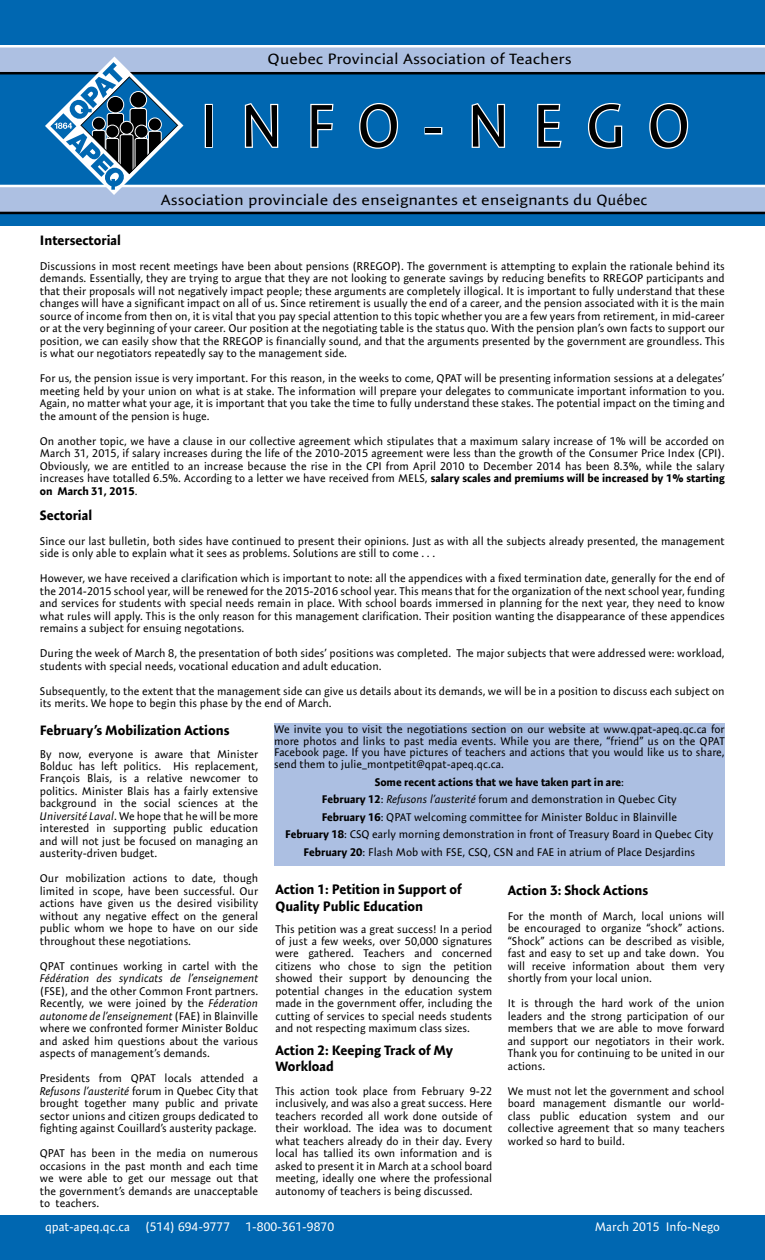
<style>
.page{position:relative;width:765px;height:1260px;background:#fff}
.page>*{position:absolute;margin:0;border:0;box-sizing:border-box;transform-origin:0 0}
.t1{font:60.62px "Expo Sans Pro";letter-spacing:.37em;color:#000}
.t2{font:15px "Expo Sans Pro";color:#000;scale:1.14 1}
.t3{font:700 13.75px/16.5px "Expo Sans Pro";color:#000}
.t4{font:12.5px "Expo Sans Pro";color:#fff}
.t5{font:11.25px/12.5px "Expo Sans Pro";color:#000;text-align:justify}
.t6{font:italic 11.25px "Expo Sans Pro";color:#000}
.s1{font-weight:700}
.s2{font-style:italic}
</style>
<div class="page">
<div style="left:0;top:1215px;width:765px;height:45px;background:#0067b1"></div>
<div style="left:0;top:0;width:765px;height:226px;background:#0067b1"></div>
<div style="left:0;top:187px;width:765px;height:25px;background:#adc0e2"></div>
<hr style="left:0;top:185px;width:765px;height:2px;background:#fff">
<hr style="left:0;top:212px;width:765px;height:2px;background:#000">
<div style="left:0;top:47px;width:765px;height:25px;background:#adc0e2"></div>
<hr style="left:0;top:45px;width:765px;height:3px;background:#fff">
<hr style="left:0;top:72px;width:765px;height:2px;background:#000">
<div style="left:205px;top:104px;width:8px;height:44px;border:2px solid #fff"></div>
<svg style="left:244px;top:103px;width:35px;height:45px"></svg>
<svg style="left:310px;top:103px;width:24px;height:45px"></svg>
<svg style="left:359px;top:103px;width:40px;height:46px"></svg>
<div style="left:425px;top:127px;width:17px;height:8px;border:2px solid #fff"></div>
<svg style="left:471px;top:103px;width:35px;height:45px"></svg>
<svg style="left:537px;top:103px;width:25px;height:45px"></svg>
<svg style="left:587px;top:103px;width:36px;height:46px"></svg>
<svg style="left:649px;top:103px;width:40px;height:46px"></svg>
<svg style="left:45px;top:57px;width:138px;height:138px"></svg>
<div style="left:274px;top:724px;width:451px;height:142px;background:#acbfe2"></div>
<h2 class="t2" style="left:268px;top:50px;width:268px">Quebec Provincial Association of Teachers</h2>
<h1 class="t1" style="left:200px;top:90px;width:492px">INFO-NEGO</h1>
<h2 class="t2" style="left:161px;top:190px;width:428px">Association provinciale des enseignantes et enseignants du Québec</h2>
<p class="t3" style="left:40px;top:232px;width:83px">Intersectorial</p>
<p class="t5" style="left:40px;top:260px;width:686px">Discussions in most recent meetings have been about pensions (RREGOP). The government is attempting to explain the rationale behind its demands. Essentially, they are trying to argue that they are not looking to generate savings by reducing benefits to RREGOP participants and that their proposals will not negatively impact people; these arguments are completely illogical. It is important to fully understand that these changes will have a significant impact on all of us. Since retirement is usually the end of a career, and the pension associated with it is the main source of income from then on, it is vital that you pay special attention to this topic whether you are a few years from retirement, in mid-career or at the very beginning of your career. Our position at the negotiating table is the status quo. With the pension plan’s own facts to support our position, we can easily show that the RREGOP is financially sound, and that the arguments presented by the government are groundless. This is what our negotiators repeatedly say to the management side.</p>
<p class="t5" style="left:40px;top:372px;width:686px">For us, the pension issue is very important. For this reason, in the weeks to come, QPAT will be presenting information sessions at a delegates’ meeting held by your union on what is at stake. The information will prepare your delegates to communicate important information to you.<br>Again, no matter what your age, it is important that you take the time to fully understand these stakes. The potential impact on the timing and the amount of the pension is huge.</p>
<p class="t5" style="left:40px;top:435px;width:686px">On another topic, we have a clause in our collective agreement which stipulates that a maximum salary increase of 1% will be accorded on March 31, 2015, if salary increases during the life of the 2010-2015 agreement were less than the growth of the Consumer Price Index (CPI).<br>Obviously, we are entitled to an increase because the rise in the CPI from April 2010 to December 2014 has been 8.3%, while the salary increases have totalled 6.5%. According to a letter we have received from MELS, <span class="s1">salary scales and premiums will be increased by 1% starting on March 31, 2015</span>.</p>
<p class="t3" style="left:40px;top:507px;width:54px">Sectorial</p>
<p class="t5" style="left:40px;top:535px;width:686px">Since our last bulletin, both sides have continued to present their opinions. Just as with all the subjects already presented, the management side is only able to explain what it sees as problems. Solutions are still to come . . .</p>
<p class="t5" style="left:40px;top:572px;width:686px">However, we have received a clarification which is important to note: all the appendices with a fixed termination date, generally for the end of the 2014-2015 school year, will be renewed for the 2015-2016 school year. This means that for the organization of the next school year, funding and services for students with special needs remain in place. With school boards immersed in planning for the next year, they need to know what rules will apply. This is the only reason for this management clarification. Their position wanting the disappearance of these appendices remains a subject for ensuing negotations.</p>
<p class="t5" style="left:40px;top:647px;width:686px">During the week of March 8, the presentation of both sides’ positions was completed. The major subjects that were addressed were: workload, students with special needs, vocational education and adult education.</p>
<p class="t5" style="left:40px;top:685px;width:686px">Subsequently, to the extent that the management side can give us details about its demands, we will be in a position to discuss each subject on its merits. We hope to begin this phase by the end of March.</p>
<p class="t3" style="left:40px;top:721px;width:191px">February’s Mobilization Actions</p>
<p class="t5" style="left:40px;top:747px;width:220px">By now, everyone is aware that Minister Bolduc has left politics. His replacement, François Blais, is a relative newcomer to politics. Minister Blais has a fairly extensive background in the social sciences at the <span class="s2">Université Laval</span>. We hope that he will be more interested in supporting public education and will not just be focused on managing an austerity-driven budget.</p>
<p class="t5" style="left:40px;top:872px;width:220px">Our mobilization actions to date, though limited in scope, have been successful. Our actions have given us the desired visibility without any negative effect on the general public whom we hope to have on our side throughout these negotiations.</p>
<p class="t5" style="left:40px;top:960px;width:220px">QPAT continues working in cartel with the</p>
<p class="t6" style="left:40px;top:972px;width:220px">Fédération des syndicats de l’enseignement</p>
<p class="t5" style="left:40px;top:985px;width:220px">(FSE), and the other Common Front partners.<br>Recently, we were joined by the <span class="s2">Féderation autonome de l’enseignement</span> (FAE) in Blainville where we confronted former Minister Bolduc and asked him questions about the various aspects of management’s demands.</p>
<p class="t5" style="left:40px;top:1072px;width:220px">Presidents from QPAT locals attended a <span class="s2">Refusons l’austerité</span> forum in Quebec City that brought together many public and private sector unions and citizen groups dedicated to fighting against Couillard’s austerity package.</p>
<p class="t5" style="left:40px;top:1147px;width:220px">QPAT has been in the media on numerous occasions in the past month and each time we were able to get our message out that the government’s demands are unacceptable to teachers.</p>
<p class="t5" style="left:274px;top:723px;width:452px;line-height:11.9px">We invite you to visit the negotiations section on our website at www.qpat-apeq.qc.ca for more photos and links to past media events. While you are there, “friend” us on the QPAT Facebook page. If you have pictures of teachers and actions that you would like us to share, send them to julie_montpetit@qpat-apeq.qc.ca.</p>
<p class="t5" style="left:285px;top:773px;width:430px;line-height:17.5px;text-align:center"><span class="s1">Some recent actions that we have taken part in are</span>:<br><span class="s1">February 12</span>: <span class="s2">Refusons l’austerité</span> forum and demonstration in Quebec City<br><span class="s1">February 16</span>: QPAT welcoming committee for Minister Bolduc in Blainville<br><span class="s1">February 18</span>: CSQ early morning demonstration in front of Treasury Board in Quebec City <span class="s1">February 20</span>: Flash Mob with FSE, CSQ, CSN and FAE in atrium of Place Desjardins</p>
<p class="t3" style="left:275px;top:881px;width:187px">Action 1: Petition in Support of<br>Quality Public Education</p>
<p class="t5" style="left:275px;top:922px;width:218px">This petition was a great success! In a period of just a few weeks, over 50,000 signatures were gathered. Teachers and concerned citizens who chose to sign the petition showed their support by denouncing the potential changes in the education system made in the government offer, including the cutting of services to special needs students and not respecting maximum class sizes.</p>
<p class="t3" style="left:275px;top:1041px;width:179px">Action 2: Keeping Track of My<br>Workload</p>
<p class="t5" style="left:275px;top:1085px;width:218px">This action took place from February 9-22 inclusively, and was also a great success. Here teachers recorded all work done outside of their workload. The idea was to document what teachers already do in their day. Every local has tallied its own information and is asked to present it in March at a school board meeting, ideally one where the professional autonomy of teachers is being discussed.</p>
<p class="t3" style="left:508px;top:882px;width:142px">Action 3: Shock Actions</p>
<p class="t5" style="left:508px;top:910px;width:218px">For the month of March, local unions will be encouraged to organize “shock” actions. “Shock” actions can be described as visible, fast and easy to set up and take down. You will receive information about them very shortly from your local union.</p>
<p class="t5" style="left:508px;top:997px;width:218px">It is through the hard work of the union leaders and the strong participation of our members that we are able to move forward and support our negotiators in their work.<br>Thank you for continuing to be united in our actions.</p>
<p class="t5" style="left:508px;top:1085px;width:218px">We must not let the government and school board management dismantle our world&shy;class public education system and our collective agreement that so many teachers worked so hard to build.</p>
<p class="t4" style="left:45px;top:1219px;width:291px">qpat-apeq.qc.ca (514) 694-9777 1-800-361-9870</p>
<p class="t4" style="left:595px;top:1219px;width:127px">March 2015 Info-Nego</p>
</div>
